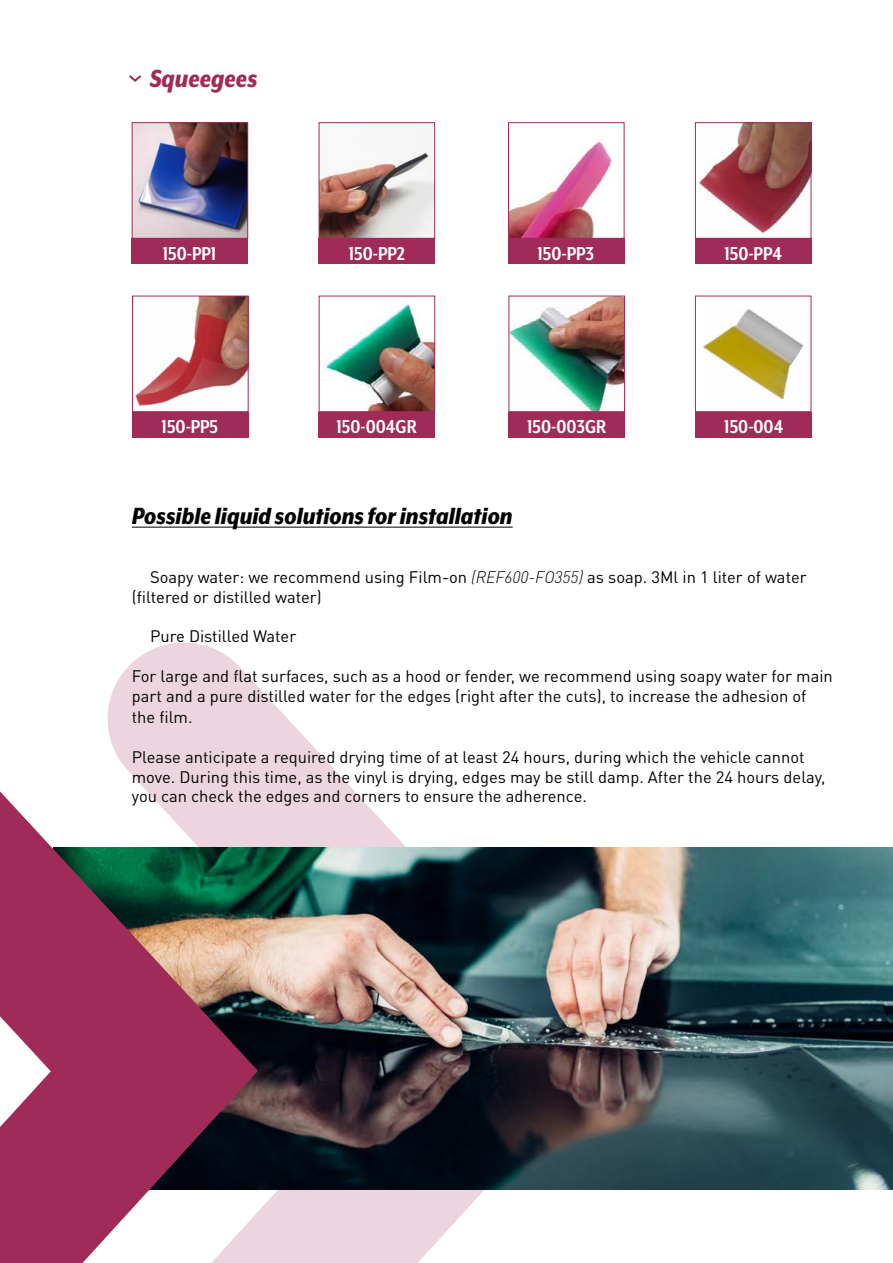
<style>
.page{position:relative;width:893px;height:1263px;background:#fff}
.page>*{position:absolute;margin:0;border:0;box-sizing:border-box;transform-origin:0 0}
.t1{font:italic 800 28.5px "Mr Eaves XL Mod Nar OT";color:#a02b58}
.t2{font:italic 800 27px "Mr Eaves XL Mod Nar OT";color:#000}
.t3{font:700 21.6px "Mr Eaves XL Mod Nar OT";color:#fff}
.t4{font:16.5px/19.8px "DIN Pro";color:#000}
.s1{font-weight:300;font-style:italic}
</style>
<div class="page">
<svg style="left:166px;top:642px;width:318px;height:621px"></svg>
<hr style="left:132px;top:527px;width:381px;height:1px;background:#000">
<img style="left:258px;top:847px;width:635px;height:343px">
<svg style="left:0;top:645px;width:258px;height:618px"></svg>
<img style="left:134px;top:124px;width:112px;height:113px">
<div style="left:132px;top:122px;width:116px;height:117px;border:1px solid #a02b58"></div>
<img style="left:135px;top:298px;width:111px;height:109px">
<div style="left:132px;top:296px;width:116px;height:116px;border:1px solid #a02b58"></div>
<img style="left:321px;top:144px;width:112px;height:93px">
<div style="left:319px;top:122px;width:116px;height:117px;border:1px solid #a02b58"></div>
<img style="left:325px;top:304px;width:108px;height:106px">
<div style="left:319px;top:296px;width:116px;height:116px;border:1px solid #a02b58"></div>
<img style="left:510px;top:141px;width:102px;height:96px">
<div style="left:508px;top:122px;width:116px;height:117px;border:1px solid #a02b58"></div>
<img style="left:511px;top:298px;width:112px;height:112px">
<div style="left:509px;top:296px;width:116px;height:116px;border:1px solid #a02b58"></div>
<img style="left:699px;top:124px;width:110px;height:110px">
<div style="left:695px;top:122px;width:116px;height:117px;border:1px solid #a02b58"></div>
<img style="left:703px;top:309px;width:100px;height:89px">
<div style="left:695px;top:296px;width:116px;height:116px;border:1px solid #a02b58"></div>
<svg style="left:129px;top:75px;width:12px;height:7px"></svg>
<div style="left:132px;top:239px;width:116px;height:25px;background:#a02b58"></div>
<div style="left:319px;top:412px;width:116px;height:25px;background:#a02b58"></div>
<div style="left:319px;top:239px;width:116px;height:25px;background:#a02b58"></div>
<div style="left:695px;top:239px;width:116px;height:25px;background:#a02b58"></div>
<div style="left:509px;top:412px;width:116px;height:25px;background:#a02b58"></div>
<div style="left:508px;top:239px;width:116px;height:25px;background:#a02b58"></div>
<div style="left:132px;top:412px;width:116px;height:25px;background:#a02b58"></div>
<div style="left:695px;top:412px;width:116px;height:25px;background:#a02b58"></div>
<h1 class="t1" style="left:150px;top:63px;width:109px">Squeegees</h1>
<h3 class="t3" style="left:163px;top:242px;width:55px">150-PP1</h3>
<h3 class="t3" style="left:162px;top:415px;width:58px">150-PP5</h3>
<h3 class="t3" style="left:349px;top:242px;width:58px">150-PP2</h3>
<h3 class="t3" style="left:537px;top:242px;width:58px">150-PP3</h3>
<h3 class="t3" style="left:724px;top:242px;width:59px">150-PP4</h3>
<h3 class="t3" style="left:336px;top:415px;width:82px">150-004GR</h3>
<h3 class="t3" style="left:527px;top:415px;width:81px">150-003GR</h3>
<h3 class="t3" style="left:724px;top:415px;width:61px">150-004</h3>
<h2 class="t2" style="left:132px;top:502px;width:382px">Possible liquid solutions for installation</h2>
<p class="t4" style="left:132px;top:566px;width:676px;text-indent:18px">Soapy water: we recommend using Film-on <span class="s1">(REF600-FO355)</span> as soap. 3Ml in 1 liter of water (filtered or distilled water)</p>
<p class="t4" style="left:150px;top:626px;width:148px">Pure Distilled Water</p>
<p class="t4" style="left:132px;top:665px;width:703px">For large and flat surfaces, such as a hood or fender, we recommend using soapy water for main part and a pure distilled water for the edges (right after the cuts), to increase the adhesion of</p>
<p class="t4" style="left:132px;top:707px;width:62px">the film.</p>
<p class="t4" style="left:132px;top:746px;width:695px">Please anticipate a required drying time of at least 24 hours, during which the vehicle cannot move. During this time, as the vinyl is drying, edges may be still damp. After the 24 hours delay, you can check the edges and corners to ensure the adherence.</p>
</div>
